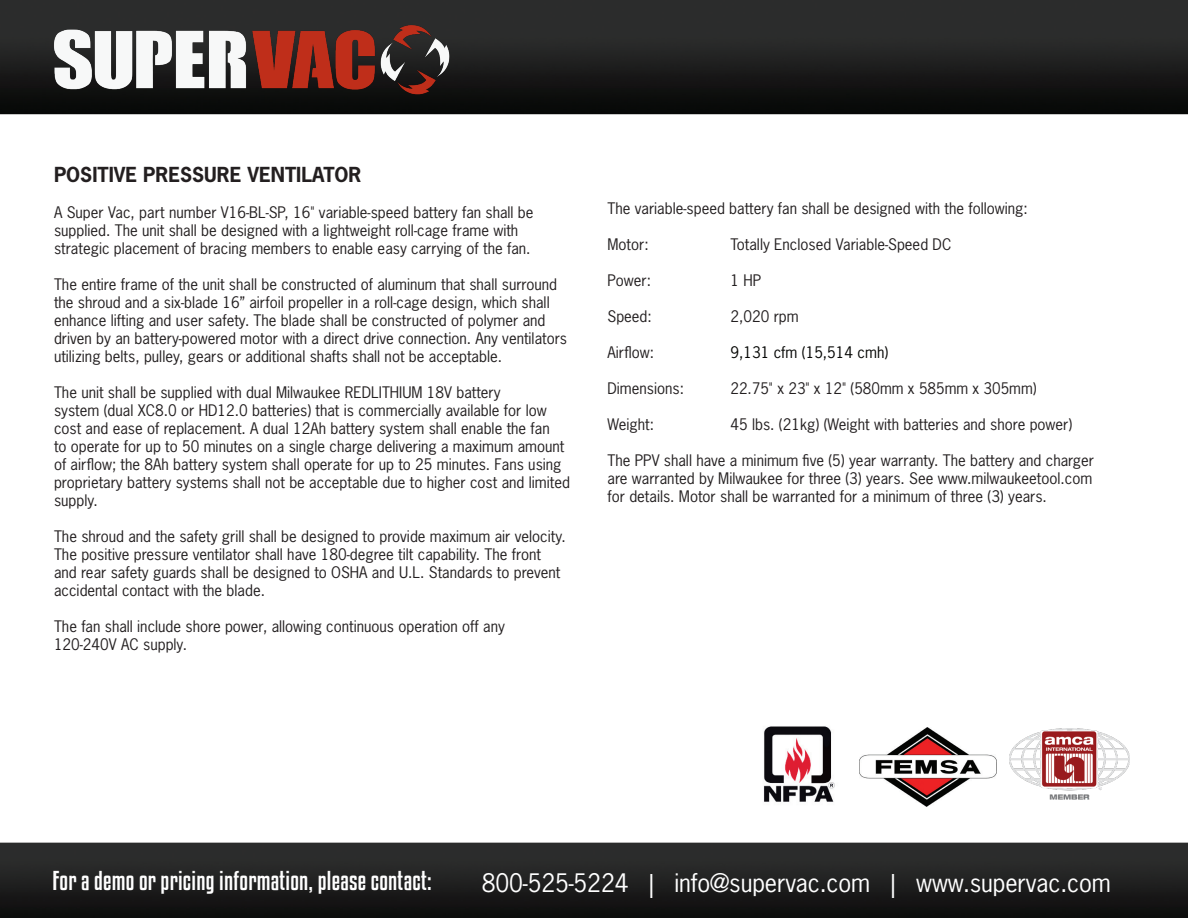
<style>
.page{position:relative;width:1188px;height:918px;background:#fff}
.page>*{position:absolute;margin:0;border:0;box-sizing:border-box;transform-origin:0 0}
.t1{font:24px "News Gothic Std";letter-spacing:-.005em;color:#fff}
.t2{font:24px "Kenyan Coffee Rg";letter-spacing:.01em;color:#fff}
.t3{font:700 19.5px "News Gothic Std";color:#231f20}
.t4{font:15px/18px "News Gothic Std";color:#231f20}
.t5{font:15px "News Gothic Std";color:#040503}
</style>
<div class="page">
<img style="left:0;top:0;width:1187px;height:918px">
<img style="left:46px;top:10px;width:415px;height:100px">
<img style="left:755px;top:718px;width:85px;height:91px">
<img style="left:859px;top:728px;width:138px;height:79px">
<img style="left:1009px;top:729px;width:121px;height:72px">
<p class="t3" style="left:54px;top:161px;width:309px">POSITIVE PRESSURE VENTILATOR</p>
<p class="t4" style="left:54px;top:203px;width:481px">A Super Vac, part number V16-BL-SP, 16" variable-speed battery fan shall be supplied. The unit shall be designed with a lightweight roll-cage frame with strategic placement of bracing members to enable easy carrying of the fan.</p>
<p class="t4" style="left:54px;top:275px;width:515px">The entire frame of the unit shall be constructed of aluminum that shall surround the shroud and a six-blade 16” airfoil propeller in a roll-cage design, which shall enhance lifting and user safety. The blade shall be constructed of polymer and driven by an battery-powered motor with a direct drive connection. Any ventilators utilizing belts, pulley, gears or additional shafts shall not be acceptable.</p>
<p class="t4" style="left:54px;top:383px;width:517px">The unit shall be supplied with dual Milwaukee REDLITHIUM 18V battery<br>system (dual XC8.0 or HD12.0 batteries) that is commercially available for low cost and ease of replacement. A dual 12Ah battery system shall enable the fan<br>to operate for up to 50 minutes on a single charge delivering a maximum amount of airflow; the 8Ah battery system shall operate for up to 25 minutes. Fans using proprietary battery systems shall not be acceptable due to higher cost and limited supply.</p>
<p class="t4" style="left:54px;top:527px;width:513px">The shroud and the safety grill shall be designed to provide maximum air velocity.<br>The positive pressure ventilator shall have 180-degree tilt capability. The front and rear safety guards shall be designed to OSHA and U.L. Standards to prevent accidental contact with the blade.</p>
<p class="t4" style="left:54px;top:617px;width:452px">The fan shall include shore power, allowing continuous operation off any</p>
<p class="t4" style="left:54px;top:635px;width:135px">120-240V AC supply.</p>
<p class="t4" style="left:608px;top:199px;width:422px">The variable-speed battery fan shall be designed with the following:</p>
<p class="t4" style="left:608px;top:235px;width:43px">Motor:</p>
<p class="t4" style="left:730px;top:235px;width:222px">Totally Enclosed Variable-Speed DC</p>
<p class="t4" style="left:608px;top:271px;width:45px">Power:</p>
<p class="t4" style="left:730px;top:271px;width:32px">1 HP</p>
<p class="t4" style="left:608px;top:307px;width:46px">Speed:</p>
<p class="t4" style="left:730px;top:307px;width:70px">2,020 rpm</p>
<p class="t4" style="left:608px;top:343px;width:48px">Airflow:</p>
<p class="t5" style="left:730px;top:343px;width:159px">9,131 cfm (15,514 cmh)</p>
<p class="t4" style="left:608px;top:379px;width:78px">Dimensions:</p>
<p class="t4" style="left:730px;top:379px;width:308px">22.75" x 23" x 12" (580mm x 585mm x 305mm)</p>
<p class="t4" style="left:608px;top:415px;width:48px">Weight:</p>
<p class="t4" style="left:730px;top:415px;width:343px">45 lbs. (21kg) (Weight with batteries and shore power)</p>
<p class="t4" style="left:608px;top:451px;width:488px;text-align:justify">The PPV shall have a minimum five (5) year warranty. The battery and charger are warranted by Milwaukee for three (3) years. See www.milwaukeetool.com for details. Motor shall be warranted for a minimum of three (3) years.</p>
<p class="t2" style="left:52px;top:866px;width:381px">For a demo or pricing information, please contact:</p>
<p class="t1" style="left:482px;top:867px;width:631px">800-525-5224 | info@supervac.com | www.supervac.com</p>
</div>
